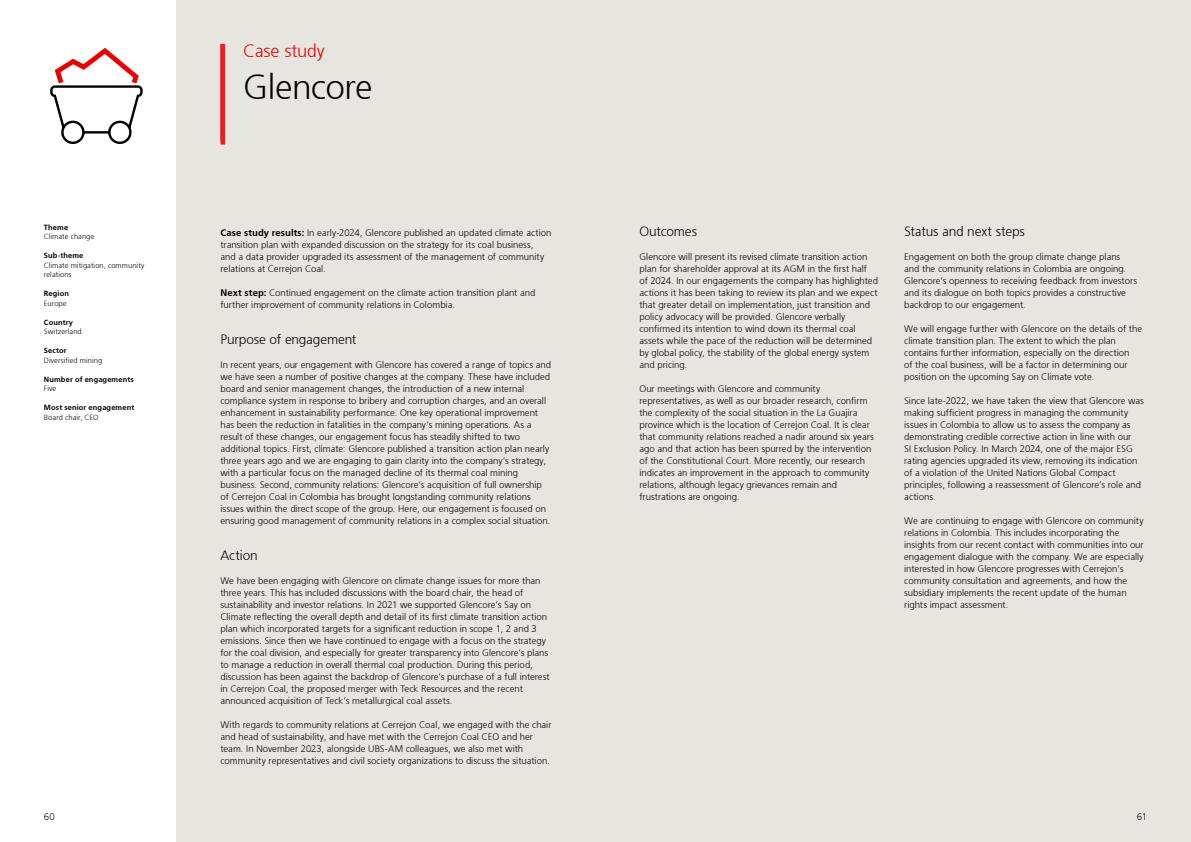
<style>
.page{position:relative;width:1191px;height:842px;background:#fff}
.page>*{position:absolute;margin:0;border:0;box-sizing:border-box;transform-origin:0 0}
.UBS_Title_60{font:300 35px "Frutiger 45";letter-spacing:-.02em;color:#000}
.UBS_Title_60-2{font:300 18px "Frutiger 45";letter-spacing:-.01em;color:#e60000}
.UBS_Subheadline_13_5_grid{font:300 13.5px "Frutiger 45";letter-spacing:-.01em;color:#000}
.UBS_Copy_text_9_5_grid{font:300 9.5px/12px "Frutiger 45";color:#000}
.UBS_Page_number_right_9_5{font:300 9.5px "Frutiger 45";color:#000}
.UBS_Caption_7_5{font:300 7.5px/9.5px "Frutiger 45";letter-spacing:.005em;color:#000}
.UBS_Caption_7_5-2{font:300 7.5px/9.5px "Frutiger 45";letter-spacing:.015em;color:#000}
.s1{font-style:inherit}
</style>
<div class="page">
<div style="left:177px;top:0;width:1014px;height:842px;background:#e7e5df"></div>
<svg style="left:50px;top:48px;width:93px;height:96px"></svg>
<div style="left:220px;top:44px;width:5px;height:101px;background:#ed1d24"></div>
<p class="UBS_Caption_7_5-2" style="left:44px;top:222px;width:26px">Theme</p>
<p class="UBS_Caption_7_5" style="left:44px;top:232px;width:52px">Climate change</p>
<p class="UBS_Caption_7_5-2" style="left:44px;top:251px;width:41px">Sub-theme</p>
<p class="UBS_Caption_7_5" style="left:44px;top:260px;width:102px">Climate mitigation, community relations</p>
<p class="UBS_Caption_7_5-2" style="left:44px;top:289px;width:27px">Region<br><span class="s1">Europe</span></p>
<p class="UBS_Caption_7_5-2" style="left:44px;top:317px;width:31px">Country</p>
<p class="UBS_Caption_7_5" style="left:44px;top:327px;width:39px">Switzerland</p>
<p class="UBS_Caption_7_5" style="left:44px;top:346px;width:60px"><span class="s1">Sector<br></span>Diversified mining</p>
<p class="UBS_Caption_7_5-2" style="left:44px;top:374px;width:91px">Number of engagements</p>
<p class="UBS_Caption_7_5" style="left:44px;top:384px;width:14px">Five</p>
<p class="UBS_Caption_7_5-2" style="left:44px;top:403px;width:92px">Most senior engagement<br><span class="s1">Board chair, CEO</span></p>
<p class="UBS_Copy_text_9_5_grid" style="left:44px;top:811px;width:12px">60</p>
<p class="UBS_Title_60-2" style="left:243px;top:40px;width:83px">Case study</p>
<p class="UBS_Title_60" style="left:243px;top:66px;width:131px">Glencore</p>
<p class="UBS_Copy_text_9_5_grid" style="left:220px;top:227px;width:332px"><span class="s1">Case study results:</span> In early-2024, Glencore published an updated climate action transition plan with expanded discussion on the strategy for its coal business,<br>and a data provider upgraded its assessment of the management of community relations at Cerrejon Coal.</p>
<p class="UBS_Copy_text_9_5_grid" style="left:220px;top:287px;width:316px"><span class="s1">Next step:</span> Continued engagement on the climate action transition plant and further improvement of community relations in Colombia.</p>
<p class="UBS_Subheadline_13_5_grid" style="left:220px;top:332px;width:137px">Purpose of engagement</p>
<p class="UBS_Copy_text_9_5_grid" style="left:220px;top:359px;width:332px">In recent years, our engagement with Glencore has covered a range of topics and we have seen a number of positive changes at the company. These have included board and senior management changes, the introduction of a new internal compliance system in response to bribery and corruption charges, and an overall enhancement in sustainability performance. One key operational improvement has been the reduction in fatalities in the company’s mining operations. As a result of these changes, our engagement focus has steadily shifted to two additional topics. First, climate: Glencore published a transition action plan nearly three years ago and we are engaging to gain clarity into the company’s strategy, with a particular focus on the managed decline of its thermal coal mining business. Second, community relations: Glencore’s acquisition of full ownership of Cerrejon Coal in Colombia has brought longstanding community relations issues within the direct scope of the group. Here, our engagement is focused on ensuring good management of community relations in a complex social situation.</p>
<p class="UBS_Subheadline_13_5_grid" style="left:220px;top:548px;width:39px">Action</p>
<p class="UBS_Copy_text_9_5_grid" style="left:220px;top:575px;width:331px">We have been engaging with Glencore on climate change issues for more than three years. This has included discussions with the board chair, the head of sustainability and investor relations. In 2021 we supported Glencore’s Say on Climate reflecting the overall depth and detail of its first climate transition action plan which incorporated targets for a significant reduction in scope 1, 2 and 3 emissions. Since then we have continued to engage with a focus on the strategy for the coal division, and especially for greater transparency into Glencore’s plans to manage a reduction in overall thermal coal production. During this period, discussion has been against the backdrop of Glencore’s purchase of a full interest in Cerrejon Coal, the proposed merger with Teck Resources and the recent announced acquisition of Teck’s metallurgical coal assets.</p>
<p class="UBS_Copy_text_9_5_grid" style="left:220px;top:719px;width:332px">With regards to community relations at Cerrejon Coal, we engaged with the chair and head of sustainability, and have met with the Cerrejon Coal CEO and her team. In November 2023, alongside UBS-AM colleagues, we also met with community representatives and civil society organizations to discuss the situation.</p>
<p class="UBS_Subheadline_13_5_grid" style="left:639px;top:224px;width:59px">Outcomes</p>
<p class="UBS_Copy_text_9_5_grid" style="left:639px;top:251px;width:240px">Glencore will present its revised climate transition action plan for shareholder approval at its AGM in the first half<br>of 2024. In our engagements the company has highlighted actions it has been taking to review its plan and we expect that greater detail on implementation, just transition and policy advocacy will be provided. Glencore verbally confirmed its intention to wind down its thermal coal assets while the pace of the reduction will be determined by global policy, the stability of the global energy system and pricing.</p>
<p class="UBS_Copy_text_9_5_grid" style="left:639px;top:383px;width:236px">Our meetings with Glencore and community representatives, as well as our broader research, confirm the complexity of the social situation in the La Guajira province which is the location of Cerrejon Coal. It is clear that community relations reached a nadir around six years ago and that action has been spurred by the intervention of the Constitutional Court. More recently, our research indicates an improvement in the approach to community relations, although legacy grievances remain and frustrations are ongoing.</p>
<p class="UBS_Subheadline_13_5_grid" style="left:904px;top:224px;width:122px">Status and next steps</p>
<p class="UBS_Copy_text_9_5_grid" style="left:904px;top:251px;width:234px">Engagement on both the group climate change plans and the community relations in Colombia are ongoing.<br>Glencore’s openness to receiving feedback from investors and its dialogue on both topics provides a constructive backdrop to our engagement.</p>
<p class="UBS_Copy_text_9_5_grid" style="left:904px;top:323px;width:239px">We will engage further with Glencore on the details of the climate transition plan. The extent to which the plan contains further information, especially on the direction<br>of the coal business, will be a factor in determining our position on the upcoming Say on Climate vote.</p>
<p class="UBS_Copy_text_9_5_grid" style="left:904px;top:395px;width:241px">Since late-2022, we have taken the view that Glencore was making sufficient progress in managing the community issues in Colombia to allow us to assess the company as demonstrating credible corrective action in line with our<br>SI Exclusion Policy. In March 2024, one of the major ESG rating agencies upgraded its view, removing its indication of a violation of the United Nations Global Compact principles, following a reassessment of Glencore’s role and actions.</p>
<p class="UBS_Copy_text_9_5_grid" style="left:904px;top:515px;width:241px">We are continuing to engage with Glencore on community relations in Colombia. This includes incorporating the insights from our recent contact with communities into our engagement dialogue with the company. We are especially interested in how Glencore progresses with Cerrejon’s community consultation and agreements, and how the subsidiary implements the recent update of the human rights impact assessment.</p>
<p class="UBS_Page_number_right_9_5" style="left:1137px;top:811px;width:12px">61</p>
</div>
